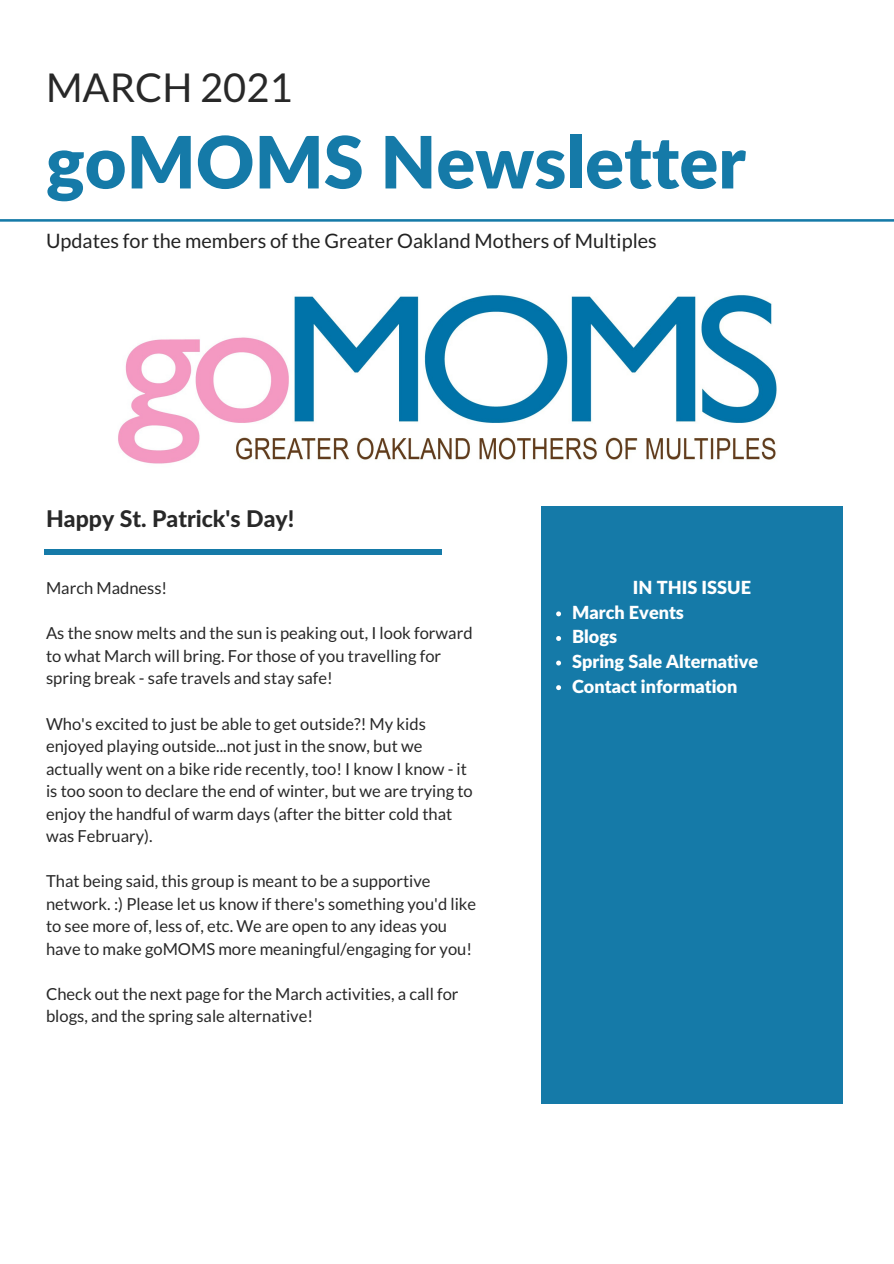
<style>
.page{position:relative;width:894px;height:1264px;background:#fff}
.page>*{position:absolute;margin:0;border:0;box-sizing:border-box;transform-origin:0 0}
.t1{font:900 72px "Lato Latin";color:#157aa8}
.t2{font:39.75px "Lato";color:#282828}
.t3{font:800 23.1px "Lato Latin";color:#282828}
.t4{font:19.8px "Lato";color:#222}
.t5{font:900 18px "Lato Latin";color:#fff}
.t6{font:16.5px/22.5px "Lato";color:#282828}
</style>
<div class="page">
<svg style="left:0;top:219px;width:893px;height:3px;background:#378db4"></svg>
<div style="left:44px;top:548px;width:397px;height:6px;background:#157aa8"></div>
<img style="left:118px;top:295px;width:659px;height:169px">
<div style="left:541px;top:507px;width:301px;height:596px;background:#157aa8"></div>
<svg style="left:556px;top:611px;width:5px;height:5px"></svg>
<svg style="left:556px;top:636px;width:5px;height:5px"></svg>
<svg style="left:556px;top:660px;width:5px;height:5px"></svg>
<svg style="left:556px;top:685px;width:5px;height:5px"></svg>
<p class="t2" style="left:46px;top:63px;width:248px">MARCH 2021</p>
<p class="t1" style="left:46px;top:130px;width:701px">goMOMS Newsletter</p>
<p class="t4" style="left:46px;top:229px;width:612px">Updates for the members of the Greater Oakland Mothers of Multiples</p>
<p class="t3" style="left:46px;top:508px;width:250px">Happy St. Patrick's Day!</p>
<p class="t6" style="left:46px;top:576px;width:123px">March Madness!</p>
<p class="t6" style="left:46px;top:621px;width:428px">As the snow melts and the sun is peaking out, I look forward to what March will bring. For those of you travelling for spring break - safe travels and stay safe!</p>
<p class="t6" style="left:46px;top:712px;width:428px">Who's excited to just be able to get outside?! My kids enjoyed playing outside...not just in the snow, but we actually went on a bike ride recently, too! I know I know - it is too soon to declare the end of winter, but we are trying to enjoy the handful of warm days (after the bitter cold that was February).</p>
<p class="t6" style="left:46px;top:869px;width:431px">That being said, this group is meant to be a supportive network. :) Please let us know if there's something you'd like to see more of, less of, etc. We are open to any ideas you have to make goMOMS more meaningful/engaging for you!</p>
<p class="t6" style="left:46px;top:982px;width:414px">Check out the next page for the March activities, a call for blogs, and the spring sale alternative!</p>
<p class="t5" style="left:632px;top:579px;width:120px">IN THIS ISSUE</p>
<p class="t5" style="left:572px;top:604px;width:113px">March Events</p>
<p class="t5" style="left:572px;top:629px;width:46px">Blogs</p>
<p class="t5" style="left:572px;top:653px;width:188px">Spring Sale Alternative</p>
<p class="t5" style="left:572px;top:678px;width:167px">Contact information</p>
</div>
